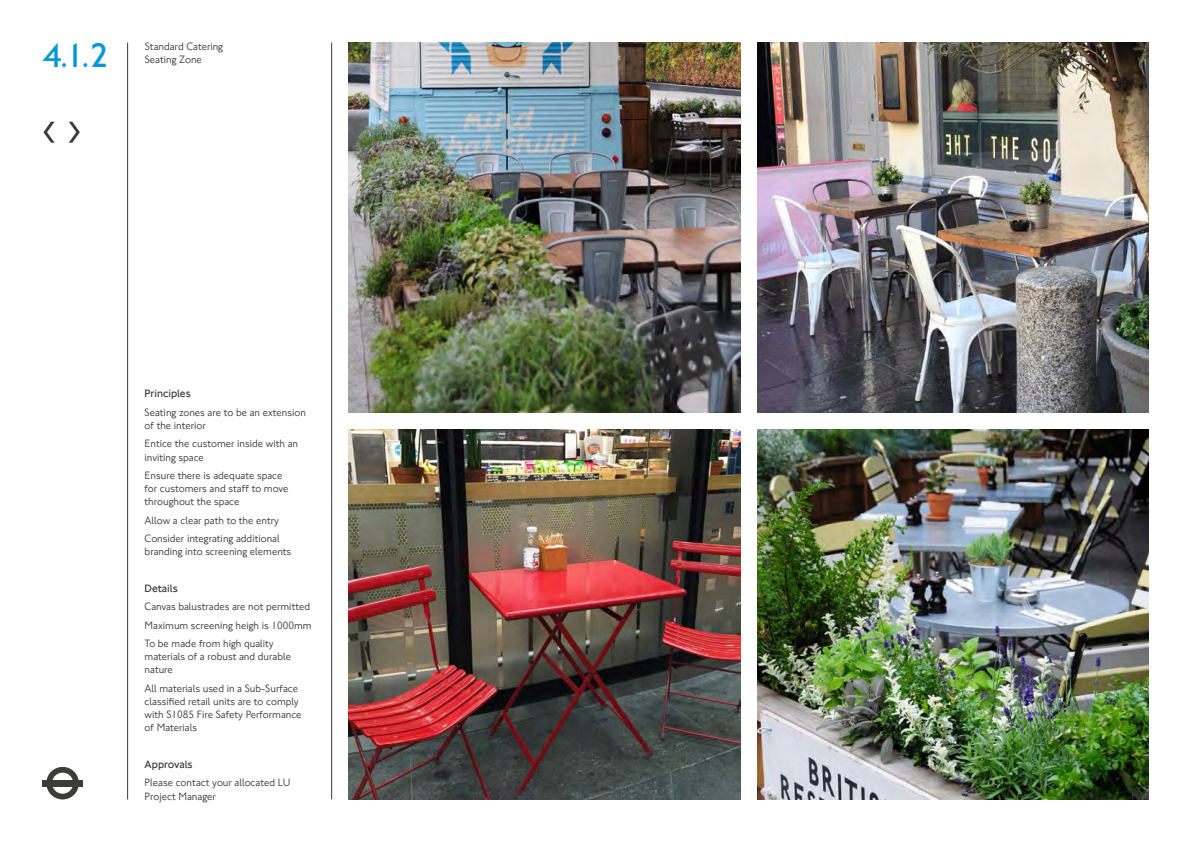
<style>
.page{position:relative;width:1191px;height:842px;background:#fff}
.page>*{position:absolute;margin:0;border:0;box-sizing:border-box;transform-origin:0 0}
.t1{font:300 35px "NJ Font";color:#0098d8}
.t2{font:12px "NJ Font";color:#3c3c3b}
.t3{font:11px/13.2px "NJ Font";color:#3c3c3b}
.t4{font:300 11px "NJ Font";color:#3c3c3b}
</style>
<div class="page">
<hr style="left:331px;top:43px;width:1px;height:756px;background:#3c3c3b">
<img style="left:757px;top:43px;width:391px;height:369px">
<img style="left:349px;top:43px;width:391px;height:370px">
<img style="left:349px;top:429px;width:391px;height:370px">
<img style="left:757px;top:429px;width:391px;height:370px">
<svg style="left:43px;top:122px;width:12px;height:21px"></svg>
<hr style="left:127px;top:43px;width:1px;height:756px;background:#3c3c3b">
<svg style="left:69px;top:122px;width:11px;height:21px"></svg>
<svg style="left:46px;top:767px;width:33px;height:32px"></svg>
<div style="left:43px;top:780px;width:40px;height:6px;background:#3c3c3b"></div>
<h1 class="t1" style="left:43px;top:34px;width:68px">4.1.2</h1>
<p class="t3" style="left:145px;top:40px;width:80px">Standard Catering<br>Seating Zone</p>
<p class="t4" style="left:145px;top:387px;width:48px">Principles</p>
<p class="t3" style="left:145px;top:406px;width:163px">Seating zones are to be an extension of the interior</p>
<p class="t3" style="left:145px;top:437px;width:155px">Entice the customer inside with an inviting space</p>
<p class="t3" style="left:145px;top:469px;width:145px">Ensure there is adequate space for customers and staff to move throughout the space</p>
<p class="t3" style="left:145px;top:511px;width:137px;line-height:18.3px">Allow a clear path to the entry<br>Consider integrating additional</p>
<p class="t3" style="left:145px;top:545px;width:148px">branding into screening elements</p>
<p class="t4" style="left:145px;top:581px;width:35px">Details</p>
<p class="t3" style="left:145px;top:598px;width:168px;line-height:18.3px;text-align:justify">Canvas balustrades are not permitted Maximum screening heigh is 1000mm To be made from high quality</p>
<p class="t3" style="left:145px;top:650px;width:148px">materials of a robust and durable nature</p>
<p class="t3" style="left:145px;top:682px;width:158px">All materials used in a Sub-Surface classified retail units are to comply with S1085 Fire Safety Performance of Materials</p>
<p class="t4" style="left:145px;top:758px;width:50px">Approvals</p>
<p class="t3" style="left:145px;top:776px;width:147px">Please contact your allocated LU<br>Project Manager</p>
<p class="t2" style="left:1130px;top:788px;width:20px">100</p>
</div>
